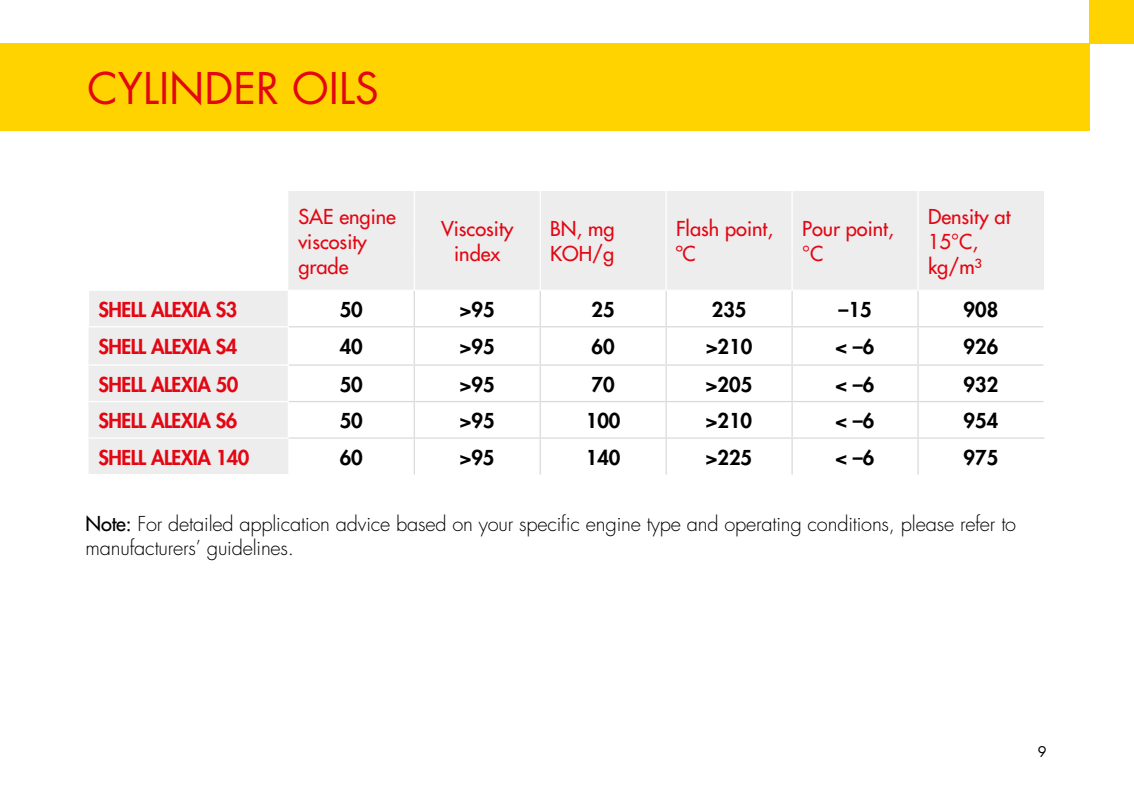
<style>
.page{position:relative;width:1134px;height:801px;background:#fff}
.page>*{position:absolute;margin:0;border:0;box-sizing:border-box;transform-origin:0 0}
.t1{font:42.5px "Futura Std";color:#e30613}
.t2{font:300 20px/23.8px "Futura Std";letter-spacing:-.01em;color:#000}
.t3{font:500 20px/25px "Futura Std";color:#e30613}
.t4{font:800 20px "Futura Std";color:#000}
.t5{font:800 20px "Futura Std";letter-spacing:-.025em;color:#e30613}
.t6{font:14.5px "Futura Std";color:#000}
.s1{font-weight:500}
</style>
<div class="page">
<div style="left:0;top:44px;width:1090px;height:87px;background:#ffd300"></div>
<div style="left:1089px;top:0;width:45px;height:44px;background:#ffd300"></div>
<svg style="left:89px;top:191px;width:955px;height:283px"></svg>
<hr style="left:540px;top:191px;width:1px;height:63px;background:#fff">
<hr style="left:665px;top:191px;width:2px;height:63px;background:#fff">
<hr style="left:791px;top:191px;width:2px;height:63px;background:#fff">
<hr style="left:540px;top:254px;width:1px;height:36px;background:#fff">
<hr style="left:665px;top:254px;width:2px;height:36px;background:#fff">
<hr style="left:791px;top:254px;width:2px;height:36px;background:#fff">
<hr style="left:917px;top:191px;width:2px;height:63px;background:#fff">
<hr style="left:917px;top:254px;width:2px;height:36px;background:#fff">
<hr style="left:414px;top:439px;width:1px;height:35px;background:#dadada">
<hr style="left:540px;top:439px;width:1px;height:35px;background:#dadada">
<hr style="left:665px;top:439px;width:2px;height:35px;background:#dadada">
<hr style="left:791px;top:439px;width:2px;height:35px;background:#dadada">
<hr style="left:917px;top:439px;width:2px;height:35px;background:#dadada">
<hr style="left:414px;top:327px;width:1px;height:37px;background:#dadada">
<hr style="left:540px;top:327px;width:1px;height:37px;background:#dadada">
<hr style="left:665px;top:327px;width:2px;height:37px;background:#dadada">
<hr style="left:791px;top:327px;width:2px;height:37px;background:#dadada">
<hr style="left:289px;top:364px;width:125px;height:2px;background:#dadada">
<hr style="left:414px;top:364px;width:126px;height:2px;background:#dadada">
<hr style="left:414px;top:366px;width:1px;height:35px;background:#dadada">
<hr style="left:540px;top:364px;width:126px;height:2px;background:#dadada">
<hr style="left:540px;top:366px;width:1px;height:35px;background:#dadada">
<hr style="left:666px;top:364px;width:126px;height:2px;background:#dadada">
<hr style="left:665px;top:366px;width:2px;height:35px;background:#dadada">
<hr style="left:792px;top:364px;width:126px;height:2px;background:#dadada">
<hr style="left:791px;top:366px;width:2px;height:35px;background:#dadada">
<hr style="left:289px;top:401px;width:125px;height:1px;background:#dadada">
<hr style="left:414px;top:401px;width:126px;height:1px;background:#dadada">
<hr style="left:414px;top:402px;width:1px;height:35px;background:#dadada">
<hr style="left:540px;top:401px;width:126px;height:1px;background:#dadada">
<hr style="left:540px;top:402px;width:1px;height:35px;background:#dadada">
<hr style="left:666px;top:401px;width:126px;height:1px;background:#dadada">
<hr style="left:665px;top:402px;width:2px;height:35px;background:#dadada">
<hr style="left:792px;top:401px;width:126px;height:1px;background:#dadada">
<hr style="left:791px;top:402px;width:2px;height:35px;background:#dadada">
<hr style="left:288px;top:437px;width:126px;height:2px;background:#dadada">
<hr style="left:414px;top:437px;width:126px;height:2px;background:#dadada">
<hr style="left:540px;top:437px;width:126px;height:2px;background:#dadada">
<hr style="left:666px;top:437px;width:126px;height:2px;background:#dadada">
<hr style="left:792px;top:437px;width:126px;height:2px;background:#dadada">
<hr style="left:541px;top:290px;width:125px;height:1px;background:#fff">
<hr style="left:666px;top:290px;width:126px;height:1px;background:#fff">
<hr style="left:792px;top:290px;width:126px;height:1px;background:#fff">
<hr style="left:665px;top:291px;width:2px;height:35px;background:#dadada">
<hr style="left:791px;top:291px;width:2px;height:35px;background:#dadada">
<hr style="left:540px;top:326px;width:126px;height:1px;background:#dadada">
<hr style="left:666px;top:326px;width:126px;height:1px;background:#dadada">
<hr style="left:792px;top:326px;width:126px;height:1px;background:#dadada">
<hr style="left:918px;top:290px;width:126px;height:1px;background:#fff">
<hr style="left:1043px;top:291px;width:1px;height:36px;background:#fff">
<hr style="left:1043px;top:327px;width:1px;height:38px;background:#fff">
<hr style="left:1043px;top:365px;width:1px;height:36px;background:#fff">
<hr style="left:1043px;top:401px;width:1px;height:36px;background:#fff">
<hr style="left:917px;top:291px;width:2px;height:35px;background:#dadada">
<hr style="left:918px;top:326px;width:125px;height:1px;background:#dadada">
<hr style="left:917px;top:327px;width:2px;height:37px;background:#dadada">
<hr style="left:918px;top:364px;width:125px;height:2px;background:#dadada">
<hr style="left:917px;top:366px;width:2px;height:35px;background:#dadada">
<hr style="left:918px;top:401px;width:125px;height:1px;background:#dadada">
<hr style="left:917px;top:402px;width:2px;height:35px;background:#dadada">
<hr style="left:918px;top:437px;width:126px;height:2px;background:#dadada">
<hr style="left:288px;top:290px;width:126px;height:1px;background:#fff">
<hr style="left:289px;top:326px;width:125px;height:1px;background:#dadada">
<hr style="left:414px;top:291px;width:1px;height:35px;background:#dadada">
<hr style="left:414px;top:326px;width:126px;height:1px;background:#dadada">
<hr style="left:540px;top:291px;width:1px;height:35px;background:#dadada">
<hr style="left:88px;top:290px;width:200px;height:1px;background:#fff">
<hr style="left:88px;top:326px;width:200px;height:1px;background:#fff">
<hr style="left:88px;top:364px;width:200px;height:2px;background:#fff">
<hr style="left:88px;top:401px;width:200px;height:1px;background:#fff">
<hr style="left:88px;top:437px;width:200px;height:2px;background:#fff">
<hr style="left:288px;top:291px;width:1px;height:36px;background:#fff">
<hr style="left:288px;top:327px;width:1px;height:38px;background:#fff">
<hr style="left:288px;top:365px;width:1px;height:36px;background:#fff">
<hr style="left:288px;top:401px;width:1px;height:36px;background:#fff">
<hr style="left:414px;top:191px;width:1px;height:63px;background:#fff">
<hr style="left:414px;top:254px;width:1px;height:36px;background:#fff">
<hr style="left:414px;top:290px;width:127px;height:1px;background:#fff">
<h1 class="t1" style="left:87px;top:61px;width:293px">CYLINDER OILS</h1>
<p class="t3" style="left:298px;top:204px;width:99px">SAE engine viscosity grade</p>
<p class="t3" style="left:441px;top:217px;width:74px;text-align:center">Viscosity index</p>
<p class="t3" style="left:550px;top:217px;width:66px">BN, mg<br>KOH/g</p>
<p class="t3" style="left:676px;top:217px;width:99px">Flash point, ºC</p>
<p class="t3" style="left:802px;top:217px;width:93px">Pour point, °C</p>
<p class="t3" style="left:928px;top:204px;width:84px">Density at<br>15°C, kg/m³</p>
<p class="t5" style="left:98px;top:297px;width:140px">SHELL ALEXIA S3</p>
<p class="t4" style="left:340px;top:297px;width:25px">50</p>
<p class="t4" style="left:460px;top:297px;width:36px">&gt;95</p>
<p class="t4" style="left:592px;top:297px;width:25px">25</p>
<p class="t4" style="left:712px;top:297px;width:36px">235</p>
<p class="t4" style="left:838px;top:297px;width:35px">–15</p>
<p class="t4" style="left:964px;top:297px;width:36px">908</p>
<p class="t5" style="left:98px;top:334px;width:140px">SHELL ALEXIA S4</p>
<p class="t4" style="left:340px;top:334px;width:25px">40</p>
<p class="t4" style="left:460px;top:334px;width:36px">&gt;95</p>
<p class="t4" style="left:592px;top:334px;width:25px">60</p>
<p class="t4" style="left:706px;top:334px;width:48px">&gt;210</p>
<p class="t4" style="left:836px;top:334px;width:40px">&lt; –6</p>
<p class="t4" style="left:964px;top:334px;width:36px">926</p>
<p class="t5" style="left:98px;top:371px;width:141px">SHELL ALEXIA 50</p>
<p class="t4" style="left:340px;top:371px;width:25px">50</p>
<p class="t4" style="left:460px;top:371px;width:36px">&gt;95</p>
<p class="t4" style="left:592px;top:371px;width:25px">70</p>
<p class="t4" style="left:706px;top:371px;width:48px">&gt;205</p>
<p class="t4" style="left:835px;top:371px;width:40px">&lt; –6</p>
<p class="t4" style="left:964px;top:371px;width:36px">932</p>
<p class="t5" style="left:98px;top:408px;width:140px">SHELL ALEXIA S6</p>
<p class="t4" style="left:340px;top:408px;width:25px">50</p>
<p class="t4" style="left:460px;top:408px;width:36px">&gt;95</p>
<p class="t4" style="left:586px;top:408px;width:36px">100</p>
<p class="t4" style="left:706px;top:408px;width:48px">&gt;210</p>
<p class="t4" style="left:835px;top:408px;width:40px">&lt; –6</p>
<p class="t4" style="left:963px;top:408px;width:36px">954</p>
<p class="t5" style="left:98px;top:444px;width:152px">SHELL ALEXIA 140</p>
<p class="t4" style="left:340px;top:444px;width:25px">60</p>
<p class="t4" style="left:460px;top:444px;width:36px">&gt;95</p>
<p class="t4" style="left:586px;top:444px;width:36px">140</p>
<p class="t4" style="left:706px;top:444px;width:48px">&gt;225</p>
<p class="t4" style="left:835px;top:444px;width:40px">&lt; –6</p>
<p class="t4" style="left:963px;top:444px;width:36px">975</p>
<p class="t2" style="left:86px;top:512px;width:932px"><span class="s1">Note:</span> For detailed application advice based on your specific engine type and operating conditions, please refer to manufacturers’ guidelines.</p>
<p class="t6" style="left:1038px;top:743px;width:10px">9</p>
</div>
